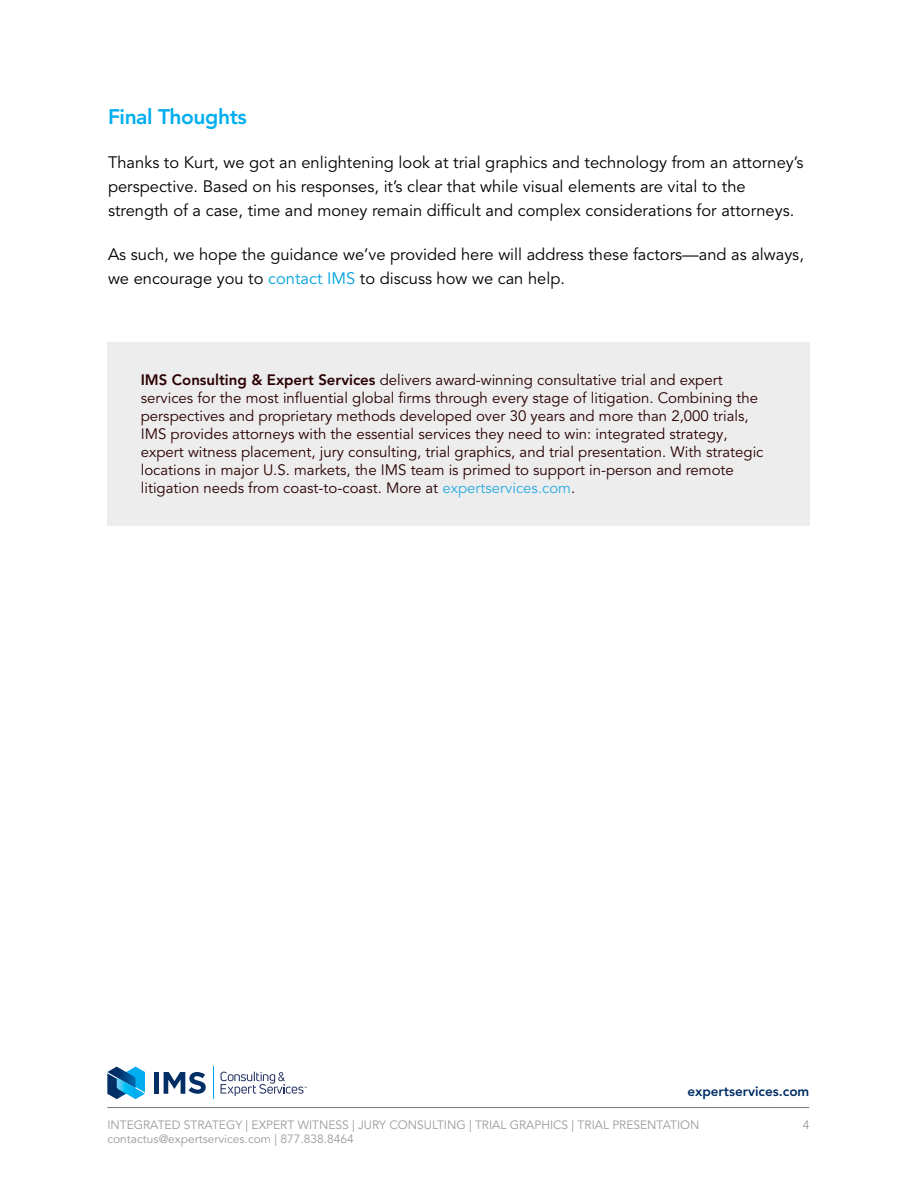
<style>
.page{position:relative;width:918px;height:1188px;background:#fff}
.page>*{position:absolute;margin:0;border:0;box-sizing:border-box;transform-origin:0 0}
.t1{font:800 21px "Avenir LT Pro";letter-spacing:-.02em;color:#00aeef}
.t2{font:16.5px/24px "Avenir LT Pro";color:#000}
.t3{font:15px/18px "Avenir LT Pro";color:#2a0000}
.t4{font:800 13.5px "Avenir LT Pro";color:#002e65}
.t5{font:12px/14.4px "Avenir LT Pro";color:#999b9e}
.t6{font:12px "Avenir LT Pro";color:#969797}
.s1{color:#00a3e0}
.s2{font-weight:800}
.s3{color:#2cace2}
</style>
<div class="page">
<hr style="left:107px;top:1107px;width:702px;height:1px;background:#7e7772">
<hr style="left:213px;top:1067px;width:1px;height:32px;background:#00aeef">
<div style="left:154px;top:1072px;width:5px;height:22px;background:#002e65"></div>
<svg style="left:164px;top:1072px;width:42px;height:22px"></svg>
<svg style="left:107px;top:1067px;width:38px;height:32px"></svg>
<svg style="left:221px;top:1071px;width:86px;height:25px"></svg>
<div style="left:107px;top:342px;width:703px;height:184px;background:#ededee"></div>
<h1 class="t1" style="left:108px;top:104px;width:140px">Final Thoughts</h1>
<p class="t2" style="left:108px;top:151px;width:697px">Thanks to Kurt, we got an enlightening look at trial graphics and technology from an attorney’s perspective. Based on his responses, it’s clear that while visual elements are vital to the strength of a case, time and money remain difficult and complex considerations for attorneys.</p>
<p class="t2" style="left:108px;top:243px;width:697px">As such, we hope the guidance we’ve provided here will address these factors—and as always, we encourage you to <span class="s1">contact IMS</span> to discuss how we can help.</p>
<p class="t3" style="left:141px;top:371px;width:624px"><span class="s2">IMS Consulting &amp; Expert Services</span> delivers award-winning consultative trial and expert services for the most influential global firms through every stage of litigation. Combining the perspectives and proprietary methods developed over 30 years and more than 2,000 trials, IMS provides attorneys with the essential services they need to win: integrated strategy, expert witness placement, jury consulting, trial graphics, and trial presentation. With strategic locations in major U.S. markets, the IMS team is primed to support in-person and remote litigation needs from coast-to-coast. More at <span class="s3">expertservices.com</span>.</p>
<p class="t4" style="left:687px;top:1084px;width:123px">expertservices.com</p>
<p class="t5" style="left:107px;top:1118px;width:594px">INTEGRATED STRATEGY | EXPERT WITNESS | JURY CONSULTING | TRIAL GRAPHICS | TRIAL PRESENTATION contactus@expertservices.com | 877.838.8464</p>
<p class="t6" style="left:803px;top:1118px;width:8px">4</p>
</div>
